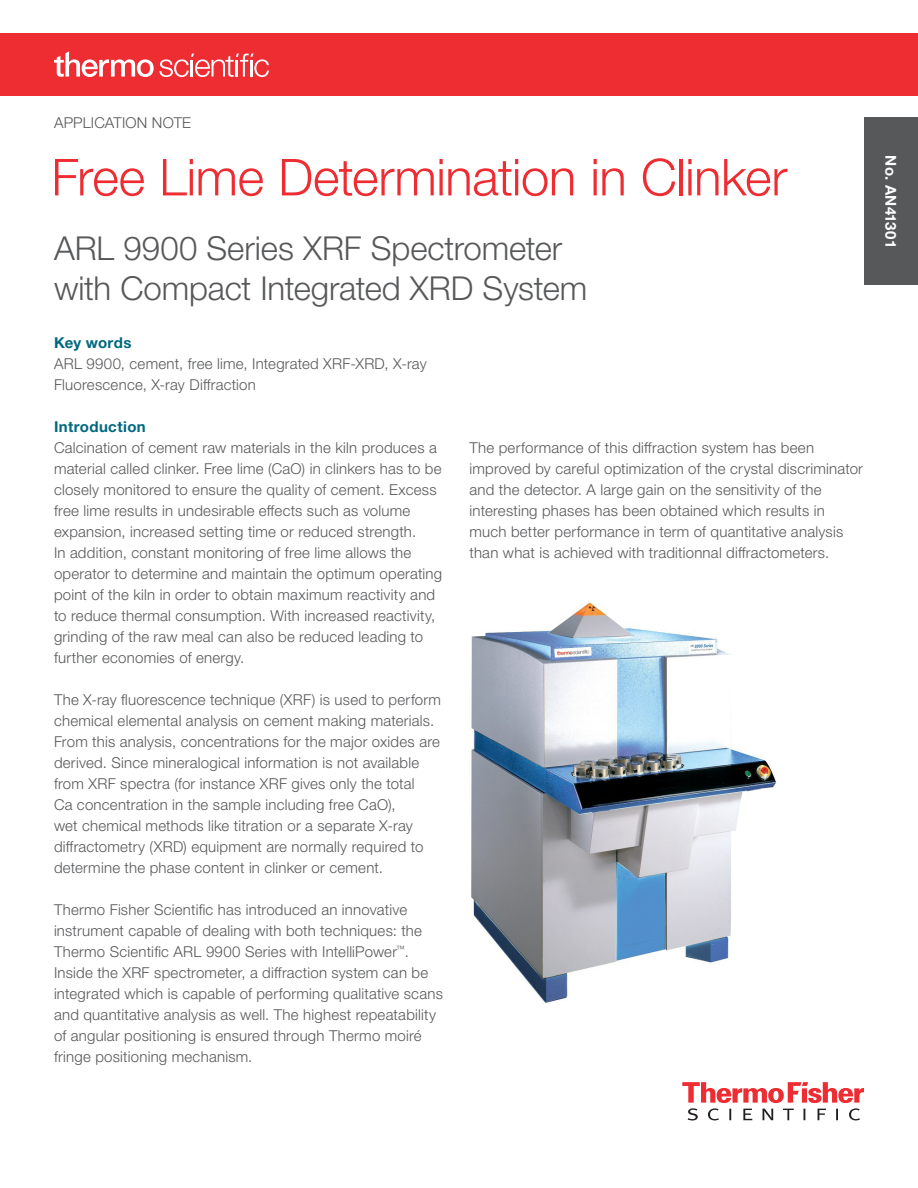
<style>
.page{position:relative;width:918px;height:1188px;background:#fff}
.page>*{position:absolute;margin:0;border:0;box-sizing:border-box;transform-origin:0 0}
.Headline{font:300 51px "Helvetica Neue LTW1 G";letter-spacing:-.01em;color:#ee2d33}
.Subhead_Main{font:300 33px/40.5px "Helvetica Neue LTW1 G";letter-spacing:-.005em;color:#57585a}
.Body_Copy{font:300 15px/21px "Helvetica Neue LTW1 G";letter-spacing:.015em;color:#57585a}
.Content_Header{font:700 15px "Helvetica Neue LTW1 G";letter-spacing:.025em;color:#00687f}
.Technical_Eyebrow{font:300 15px "Helvetica Neue LTW1 G";letter-spacing:.015em;color:#57585a}
.Technical_Eyebrow-2{font:700 15px "Helvetica Neue LTW1 G";letter-spacing:.01em;color:#fff}
</style>
<div class="page">
<div style="left:864px;top:117px;width:54px;height:168px;background:#57585a"></div>
<img style="left:471px;top:602px;width:306px;height:401px">
<div style="left:0;top:33px;width:918px;height:63px;background:#ee2d33"></div>
<svg style="left:54px;top:51px;width:215px;height:26px"></svg>
<svg style="left:682px;top:1082px;width:182px;height:38px"></svg>
<p class="Technical_Eyebrow" style="left:54px;top:113px;width:139px">APPLICATION NOTE</p>
<p class="Headline" style="left:51px;top:146px;width:738px">Free Lime Determination in Clinker</p>
<p class="Subhead_Main" style="left:54px;top:228px;width:535px">ARL 9900 Series XRF Spectrometer with Compact Integrated XRD System</p>
<p class="Content_Header" style="left:54px;top:333px;width:79px">Key words</p>
<p class="Body_Copy" style="left:54px;top:353px;width:374px">ARL 9900, cement, free lime, Integrated XRF-XRD, X-ray<br>Fluorescence, X-ray Diffraction</p>
<p class="Content_Header" style="left:54px;top:417px;width:93px">Introduction</p>
<p class="Body_Copy" style="left:54px;top:437px;width:390px">Calcination of cement raw materials in the kiln produces a material called clinker. Free lime (CaO) in clinkers has to be closely monitored to ensure the quality of cement. Excess free lime results in undesirable effects such as volume expansion, increased setting time or reduced strength.<br>In addition, constant monitoring of free lime allows the operator to determine and maintain the optimum operating point of the kiln in order to obtain maximum reactivity and to reduce thermal consumption. With increased reactivity, grinding of the raw meal can also be reduced leading to further economies of energy.</p>
<p class="Body_Copy" style="left:54px;top:689px;width:389px">The X-ray fluorescence technique (XRF) is used to perform chemical elemental analysis on cement making materials.<br>From this analysis, concentrations for the major oxides are derived. Since mineralogical information is not available from XRF spectra (for instance XRF gives only the total<br>Ca concentration in the sample including free CaO),<br>wet chemical methods like titration or a separate X-ray diffractometry (XRD) equipment are normally required to determine the phase content in clinker or cement.</p>
<p class="Body_Copy" style="left:54px;top:899px;width:390px">Thermo Fisher Scientific has introduced an innovative instrument capable of dealing with both techniques: the Thermo Scientific ARL 9900 Series with IntelliPower<sup>™</sup>.<br>Inside the XRF spectrometer, a diffraction system can be integrated which is capable of performing qualitative scans and quantitative analysis as well. The highest repeatability of angular positioning is ensured through Thermo moiré fringe positioning mechanism.</p>
<p class="Body_Copy" style="left:470px;top:437px;width:395px">The performance of this diffraction system has been improved by careful optimization of the crystal discriminator and the detector. A large gain on the sensitivity of the interesting phases has been obtained which results in much better performance in term of quantitative analysis than what is achieved with traditionnal diffractometers.</p>
<p class="Technical_Eyebrow-2" style="left:900px;top:155px;width:94px;rotate:90deg">No. AN41301</p>
</div>
